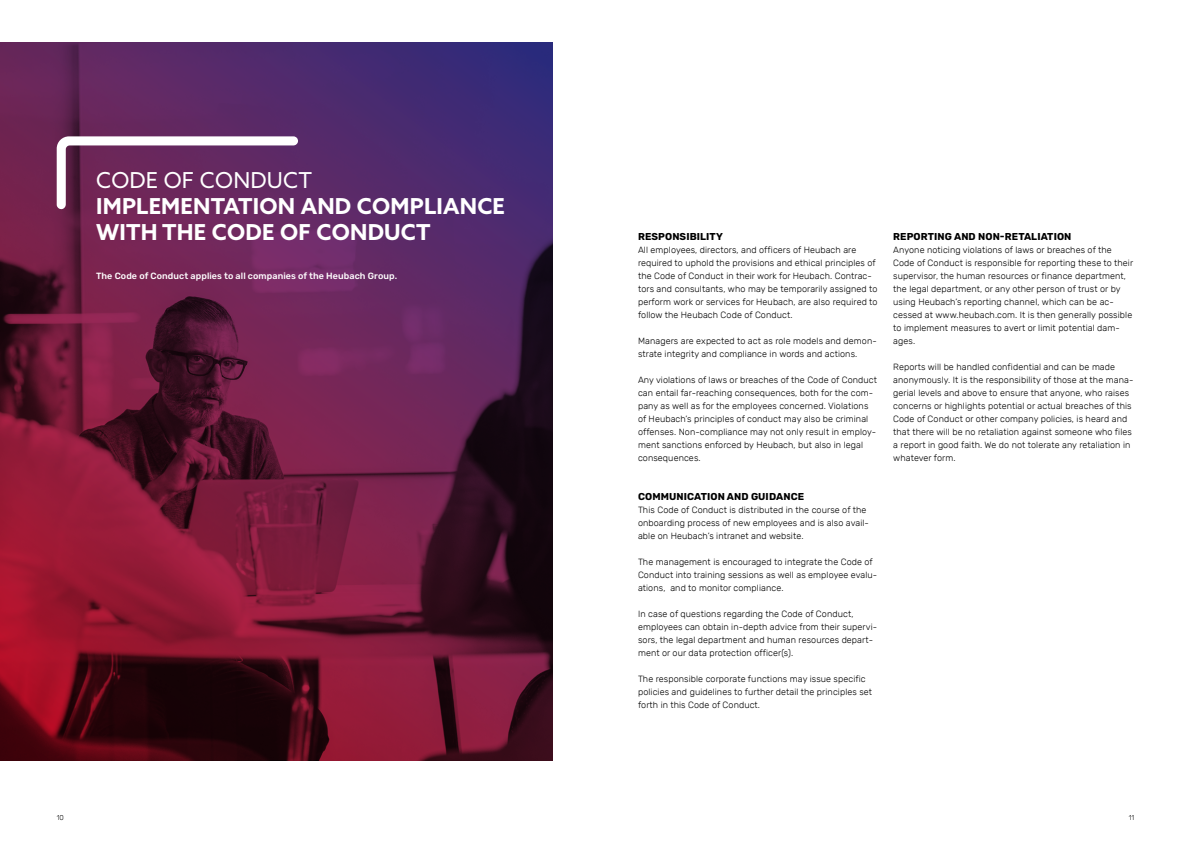
<style>
.page{position:relative;width:1191px;height:842px;background:#fff}
.page>*{position:absolute;margin:0;border:0;box-sizing:border-box;transform-origin:0 0}
.t1{font:700 22px/26px "Azo Sans";letter-spacing:.01em;color:#fff}
.t2{font:22px "Azo Sans";letter-spacing:.01em;color:#fff}
.t3{font:700 10px "Rubik";letter-spacing:.01em;color:#000}
.t4{font:300 9px/13px "Rubik";letter-spacing:.01em;color:#000}
.t5{font:500 9px "Rubik";letter-spacing:.01em;color:#fff}
.t6{font:300 7px "Rubik";color:#000}
</style>
<div class="page">
<svg style="left:0;top:43px;width:553px;height:717px;background:#621c43"></svg>
<svg style="left:57px;top:136px;width:241px;height:74px;background:#7d4774"></svg>
<h1 class="t2" style="left:96px;top:166px;width:217px">CODE OF CONDUCT</h1>
<h1 class="t1" style="left:96px;top:193px;width:410px">IMPLEMENTATION AND COMPLIANCE<br>WITH THE CODE OF CONDUCT</h1>
<p class="t5" style="left:96px;top:271px;width:302px">The Code of Conduct applies to all companies of the Heubach Group.</p>
<p class="t3" style="left:638px;top:231px;width:86px">RESPONSIBILITY</p>
<p class="t4" style="left:638px;top:244px;width:241px">All employees, directors, and officers of Heubach are required to uphold the provisions and ethical principles of the Code of Conduct in their work for Heubach. Contrac&shy;tors and consultants, who may be temporarily assigned to perform work or services for Heubach, are also required to follow the Heubach Code of Conduct.</p>
<p class="t4" style="left:638px;top:335px;width:240px">Managers are expected to act as role models and demon&shy;strate integrity and compliance in words and actions.</p>
<p class="t4" style="left:638px;top:374px;width:240px">Any violations of laws or breaches of the Code of Conduct can entail far-reaching consequences, both for the com&shy;pany as well as for the employees concerned. Violations of Heubach’s principles of conduct may also be criminal offenses. Non-compliance may not only result in employ&shy;ment sanctions enforced by Heubach, but also in legal consequences.</p>
<p class="t3" style="left:638px;top:491px;width:168px">COMMUNICATION AND GUIDANCE</p>
<p class="t4" style="left:638px;top:504px;width:232px">This Code of Conduct is distributed in the course of the onboarding process of new employees and is also avail&shy;able on Heubach’s intranet and website.</p>
<p class="t4" style="left:638px;top:556px;width:241px">The management is encouraged to integrate the Code of<br>Conduct into training sessions as well as employee evalu&shy;ations, and to monitor compliance.</p>
<p class="t4" style="left:638px;top:608px;width:241px">In case of questions regarding the Code of Conduct, employees can obtain in-depth advice from their supervi&shy;sors, the legal department and human resources depart&shy;ment or our data protection officer(s).</p>
<p class="t4" style="left:638px;top:673px;width:236px">The responsible corporate functions may issue specific policies and guidelines to further detail the principles set forth in this Code of Conduct.</p>
<p class="t3" style="left:893px;top:231px;width:180px">REPORTING AND NON-RETALIATION</p>
<p class="t4" style="left:893px;top:244px;width:241px">Anyone noticing violations of laws or breaches of the Code of Conduct is responsible for reporting these to their supervisor, the human resources or finance department, the legal department, or any other person of trust or by using Heubach’s reporting channel, which can be ac&shy;cessed at www.heubach.com. It is then generally possible to implement measures to avert or limit potential dam&shy;ages.</p>
<p class="t4" style="left:893px;top:361px;width:242px">Reports will be handled confidential and can be made anonymously. It is the responsibility of those at the mana&shy;gerial levels and above to ensure that anyone, who raises concerns or highlights potential or actual breaches of this Code of Conduct or other company policies, is heard and that there will be no retaliation against someone who files a report in good faith. We do not tolerate any retaliation in whatever form.</p>
<p class="t6" style="left:57px;top:814px;width:9px">10</p>
<p class="t6" style="left:1128px;top:814px;width:7px">11</p>
</div>
